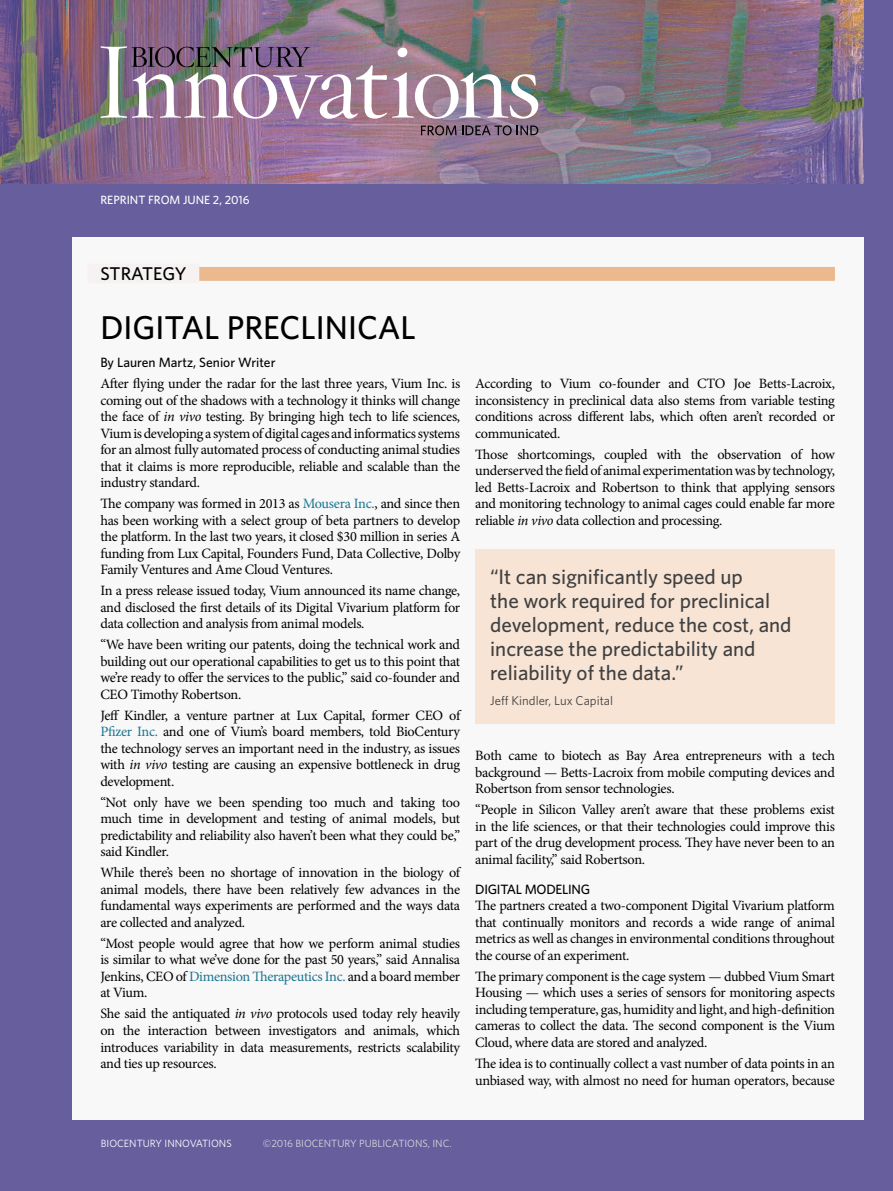
<style>
.page{position:relative;width:893px;height:1191px;background:#675e9e}
.page>*{position:absolute;margin:0;border:0;box-sizing:border-box;transform-origin:0 0}
.title_banner{font:500 33px "Whitney";color:#000}
.pull_quote_14{font:500 21px/24px "Whitney";color:#404041}
.Strategy_KICK{font:500 18.45px "Whitney";letter-spacing:-.01em;color:#000}
.body_text{font:14.25px/16.5px "Minion Pro";letter-spacing:-.02em;color:#000;text-align:justify}
.byline{font:500 13.5px "Whitney";color:#000}
.subhead{font:500 13.5px "Whitney";letter-spacing:-.02em;color:#000}
.pull_quote_attribute{font:12.75px "Whitney";color:#404041}
.date-vol-num{font:500 12px "Whitney";color:#fff}
.t1{font:10.5px "Whitney";color:#d8d8d9}
.t2{font:10.5px "Whitney";color:#fff}
.s1{font-style:italic}
.s2{color:#1a7491}
</style>
<div class="page">
<img style="left:0;top:0;width:863px;height:184px">
<img style="left:100px;top:46px;width:438px;height:73px">
<svg style="left:421px;top:125px;width:117px;height:10px"></svg>
<div style="left:72px;top:237px;width:791px;height:882px;background:#f8f8f8"></div>
<div style="left:100px;top:267px;width:735px;height:14px;background:#ebb98d"></div>
<div style="left:88px;top:264px;width:111px;height:19px;background:#f5f2f1"></div>
<div style="left:475px;top:549px;width:359px;height:174px;background:#f7e4d4"></div>
<p class="date-vol-num" style="left:100px;top:192px;width:150px">REPRINT FROM JUNE 2, 2016</p>
<p class="Strategy_KICK" style="left:100px;top:261px;width:88px">STRATEGY</p>
<p class="title_banner" style="left:100px;top:305px;width:317px">DIGITAL PRECLINICAL</p>
<p class="byline" style="left:100px;top:353px;width:177px">By Lauren Martz, Senior Writer</p>
<p class="body_text" style="left:100px;top:375px;width:361px">After flying under the radar for the last three years, Vium Inc. is coming out of the shadows with a technology it thinks will change the face of <span class="s1">in vivo</span> testing. By bringing high tech to life sciences, Vium is developing a system of digital cages and informatics systems for an almost fully automated process of conducting animal studies that it claims is more reproducible, reliable and scalable than the industry standard.</p>
<p class="body_text" style="left:100px;top:495px;width:361px">The company was formed in 2013 as <span class="s2">Mousera Inc.</span>, and since then has been working with a select group of beta partners to develop the platform. In the last two years, it closed $30 million in series A funding from Lux Capital, Founders Fund, Data Collective, Dolby Family Ventures and Ame Cloud Ventures.</p>
<p class="body_text" style="left:100px;top:582px;width:361px">In a press release issued today, Vium announced its name change, and disclosed the first details of its Digital Vivarium platform for data collection and analysis from animal models.</p>
<p class="body_text" style="left:100px;top:636px;width:361px">“We have been writing our patents, doing the technical work and building out our operational capabilities to get us to this point that we’re ready to offer the services to the public,” said co-founder and CEO Timothy Robertson.</p>
<p class="body_text" style="left:100px;top:707px;width:361px">Jeff Kindler, a venture partner at Lux Capital, former CEO of <span class="s2">Pfizer Inc.</span> and one of Vium’s board members, told BioCentury the technology serves an important need in the industry, as issues with <span class="s1">in vivo</span> testing are causing an expensive bottleneck in drug development.</p>
<p class="body_text" style="left:100px;top:794px;width:361px">“Not only have we been spending too much and taking too much time in development and testing of animal models, but predictability and reliability also haven’t been what they could be,” said Kindler.</p>
<p class="body_text" style="left:100px;top:864px;width:361px">While there’s been no shortage of innovation in the biology of animal models, there have been relatively few advances in the fundamental ways experiments are performed and the ways data are collected and analyzed.</p>
<p class="body_text" style="left:100px;top:935px;width:361px">“Most people would agree that how we perform animal studies is similar to what we’ve done for the past 50 years,” said Annalisa Jenkins, CEO of <span class="s2">Dimension Therapeutics Inc.</span> and a board member at Vium.</p>
<p class="body_text" style="left:100px;top:1005px;width:361px">She said the antiquated <span class="s1">in vivo</span> protocols used today rely heavily on the interaction between investigators and animals, which introduces variability in data measurements, restricts scalability and ties up resources.</p>
<p class="body_text" style="left:475px;top:375px;width:361px">According to Vium co-founder and CTO Joe Betts-Lacroix, inconsistency in preclinical data also stems from variable testing conditions across different labs, which often aren’t recorded or communicated.</p>
<p class="body_text" style="left:475px;top:446px;width:361px">Those shortcomings, coupled with the observation of how underserved the field of animal experimentation was by technology, led Betts-Lacroix and Robertson to think that applying sensors and monitoring technology to animal cages could enable far more reliable <span class="s1">in vivo</span> data collection and processing.</p>
<p class="pull_quote_14" style="left:490px;top:564px;width:303px">“It can significantly speed up<br>the work required for preclinical development, reduce the cost, and increase the predictability and reliability of the data.”</p>
<p class="pull_quote_attribute" style="left:490px;top:692px;width:124px">Jeff Kindler, Lux Capital</p>
<p class="body_text" style="left:475px;top:747px;width:361px">Both came to biotech as Bay Area entrepreneurs with a tech background — Betts-Lacroix from mobile computing devices and Robertson from sensor technologies.</p>
<p class="body_text" style="left:475px;top:801px;width:361px">“People in Silicon Valley aren’t aware that these problems exist in the life sciences, or that their technologies could improve this part of the drug development process. They have never been to an animal facility,” said Robertson.</p>
<p class="subhead" style="left:475px;top:880px;width:117px">DIGITAL MODELING</p>
<p class="body_text" style="left:475px;top:897px;width:361px">The partners created a two-component Digital Vivarium platform that continually monitors and records a wide range of animal metrics as well as changes in environmental conditions throughout the course of an experiment.</p>
<p class="body_text" style="left:475px;top:968px;width:361px">The primary component is the cage system — dubbed Vium Smart Housing — which uses a series of sensors for monitoring aspects including temperature, gas, humidity and light, and high-definition cameras to collect the data. The second component is the Vium Cloud, where data are stored and analyzed.</p>
<p class="body_text" style="left:475px;top:1055px;width:361px">The idea is to continually collect a vast number of data points in an unbiased way, with almost no need for human operators, because</p>
<p class="t2" style="left:101px;top:1136px;width:132px">BIOCENTURY INNOVATIONS</p>
<p class="t1" style="left:263px;top:1136px;width:190px">©2016 BIOCENTURY PUBLICATIONS, INC.</p>
</div>
